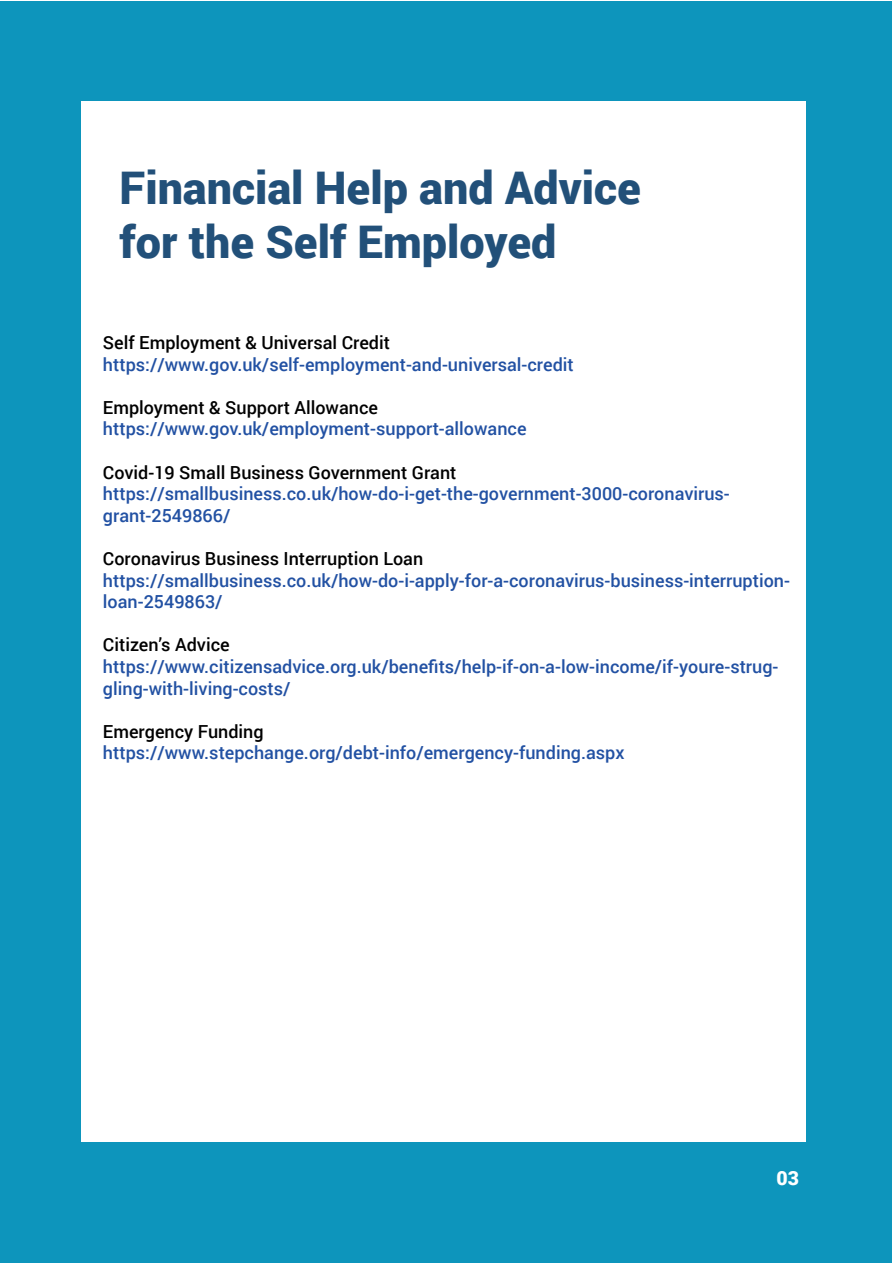
<style>
.page{position:relative;width:893px;height:1263px;background:#fff}
.page>*{position:absolute;margin:0;border:0;box-sizing:border-box;transform-origin:0 0}
.t1{font:900 45px/54px "Roboto";color:#225079}
.t2{font:900 19.5px "Roboto";color:#fff}
.t3{font:500 18px/21.6px "Roboto";color:#2251a3}
.t4{font:500 18px "Roboto";color:#000}
</style>
<div class="page">
<div style="left:1px;top:2px;width:891px;height:1261px;background:#0d95bc"></div>
<div style="left:81px;top:101px;width:725px;height:1041px;background:#fff"></div>
<h1 class="t1" style="left:119px;top:159px;width:523px">Financial Help and Advice for the Self Employed</h1>
<p class="t4" style="left:103px;top:330px;width:289px">Self Employment &amp; Universal Credit</p>
<p class="t3" style="left:103px;top:353px;width:472px">https://www.gov.uk/self-employment-and-universal-credit</p>
<p class="t4" style="left:103px;top:395px;width:277px">Employment &amp; Support Allowance</p>
<p class="t3" style="left:103px;top:417px;width:425px">https://www.gov.uk/employment-support-allowance</p>
<p class="t4" style="left:103px;top:459px;width:355px">Covid-19 Small Business Government Grant</p>
<p class="t3" style="left:103px;top:482px;width:628px">https://smallbusiness.co.uk/how-do-i-get-the-government-3000-coronavirus&shy;grant-2549866/</p>
<p class="t4" style="left:103px;top:546px;width:322px">Coronavirus Business Interruption Loan</p>
<p class="t3" style="left:103px;top:569px;width:688px">https://smallbusiness.co.uk/how-do-i-apply-for-a-coronavirus-business-interruption&shy;loan-2549863/</p>
<p class="t4" style="left:103px;top:632px;width:128px">Citizen’s Advice</p>
<p class="t3" style="left:103px;top:655px;width:677px">https://www.citizensadvice.org.uk/benefits/help-if-on-a-low-income/if-youre-strug&shy;gling-with-living-costs/</p>
<p class="t4" style="left:103px;top:719px;width:162px">Emergency Funding</p>
<p class="t3" style="left:103px;top:741px;width:523px">https://www.stepchange.org/debt-info/emergency-funding.aspx</p>
<p class="t2" style="left:776px;top:1164px;width:24px">03</p>
</div>
